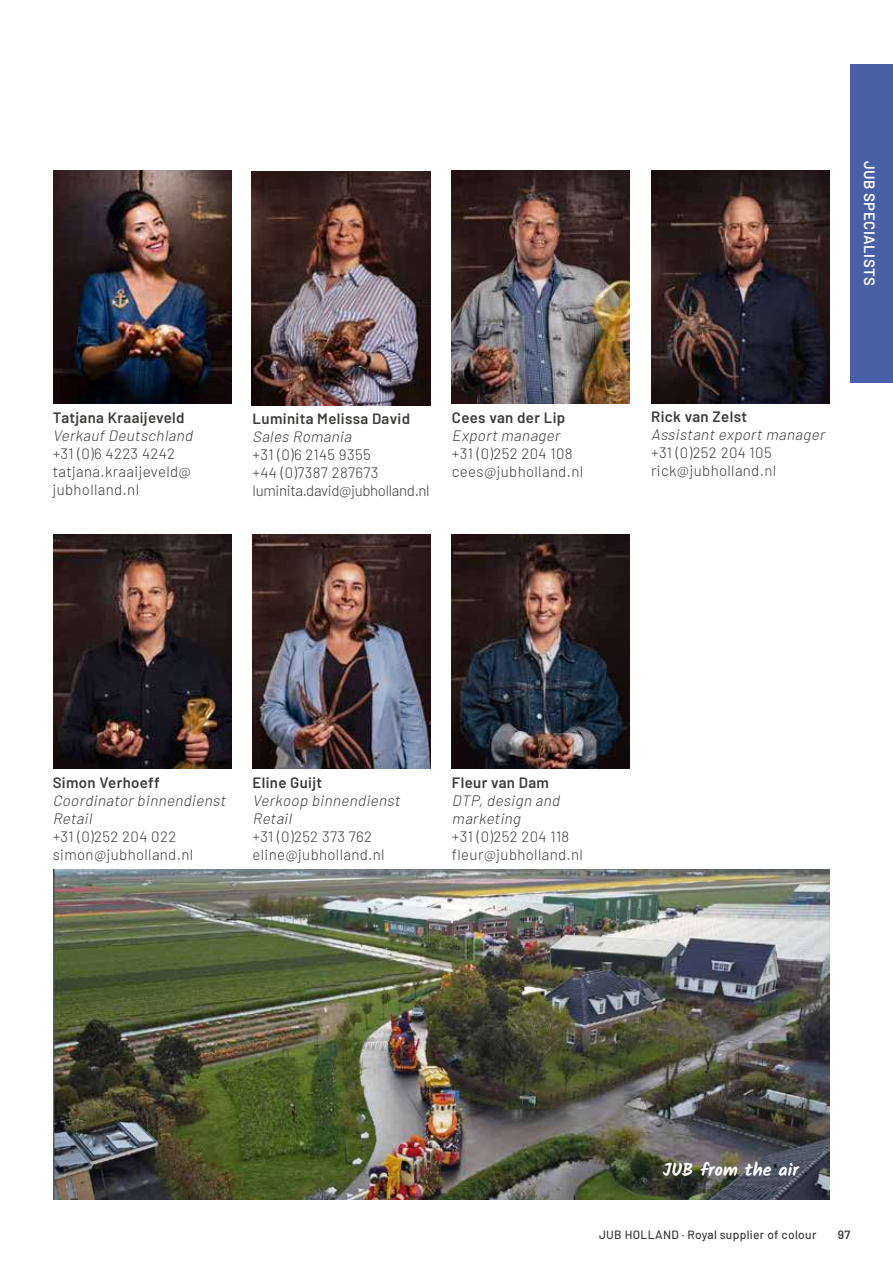
<style>
.page{position:relative;width:893px;height:1263px;background:#fff}
.page>*{position:absolute;margin:0;border:0;box-sizing:border-box;transform-origin:0 0}
.t1{font:700 18px "Kalam";color:#fff}
.t2{font:300 15px/18px "Barlow";letter-spacing:.025em;color:#3c3c3b}
.t3{font:italic 300 15px/18px "Barlow";color:#3c3c3b}
.t4{font:600 15px "Barlow";letter-spacing:.025em;color:#3c3c3b}
.t5{font:300 15px/18px "Barlow";letter-spacing:-.02em;color:#3c3c3b}
.t6{font:600 15px "Barlow";letter-spacing:.03em;color:#fff}
.t7{font:500 12px "Barlow";letter-spacing:.025em;color:#3c3c3b}
.t8{font:600 12px "Barlow";color:#3c3c3b}
</style>
<div class="page">
<div style="left:850px;top:64px;width:43px;height:319px;background:#495fa6"></div>
<img style="left:53px;top:170px;width:178px;height:234px">
<img style="left:452px;top:170px;width:178px;height:234px">
<img style="left:53px;top:535px;width:178px;height:233px">
<img style="left:252px;top:535px;width:179px;height:233px">
<img style="left:651px;top:170px;width:178px;height:234px">
<img style="left:452px;top:535px;width:178px;height:233px">
<img style="left:53px;top:869px;width:776px;height:330px">
<img style="left:252px;top:171px;width:178px;height:234px">
<p class="t4" style="left:53px;top:406px;width:133px">Tatjana Kraaijeveld</p>
<p class="t3" style="left:53px;top:425px;width:145px">VerkaufDeutschland</p>
<p class="t2" style="left:53px;top:443px;width:140px">+31 (0)6 4223 4242 tatjana.kraaijeveld@ jubholland.nl</p>
<p class="t4" style="left:253px;top:407px;width:159px">Luminita Melissa David</p>
<p class="t3" style="left:253px;top:426px;width:104px">Sales Romania</p>
<p class="t5" style="left:253px;top:444px;width:179px">+31 (0)6 2145 9355<br>+44 (0)7387 287673 luminita.david@jubholland.nl</p>
<p class="t4" style="left:452px;top:406px;width:115px">Cees van der Lip</p>
<p class="t3" style="left:452px;top:425px;width:113px">Export manager</p>
<p class="t2" style="left:452px;top:443px;width:133px">+31 (0)252 204 108 cees@jubholland.nl</p>
<p class="t6" style="left:881px;top:161px;width:126px;rotate:90deg">JUB SPECIALISTS</p>
<p class="t4" style="left:651px;top:406px;width:97px">Rick van Zelst</p>
<p class="t3" style="left:651px;top:425px;width:179px">Assistant export manager</p>
<p class="t2" style="left:651px;top:443px;width:127px">+31 (0)252 204 105 rick@jubholland.nl</p>
<p class="t4" style="left:53px;top:771px;width:109px">Simon Verhoeff</p>
<p class="t3" style="left:53px;top:790px;width:178px">Coordinator binnendienst<br>Retail</p>
<p class="t2" style="left:53px;top:826px;width:142px">+31 (0)252 204 022 simon@jubholland.nl</p>
<p class="t4" style="left:252px;top:772px;width:71px">Eline Guijt</p>
<p class="t3" style="left:252px;top:790px;width:152px">Verkoop binnendienst<br>Retail</p>
<p class="t2" style="left:252px;top:826px;width:134px">+31 (0)252 373 762 eline@jubholland.nl</p>
<p class="t4" style="left:452px;top:772px;width:99px">Fleur van Dam</p>
<p class="t3" style="left:452px;top:791px;width:113px">DTP,design and marketing</p>
<p class="t2" style="left:452px;top:827px;width:133px">+31 (0)252 204 118 fleur@jubholland.nl</p>
<p class="t1" style="left:663px;top:1159px;width:138px">JUB from the air</p>
<p class="t7" style="left:599px;top:1226px;width:219px">JUB HOLLAND · Royal supplier of colour</p>
<p class="t8" style="left:838px;top:1226px;width:14px">97</p>
</div>
